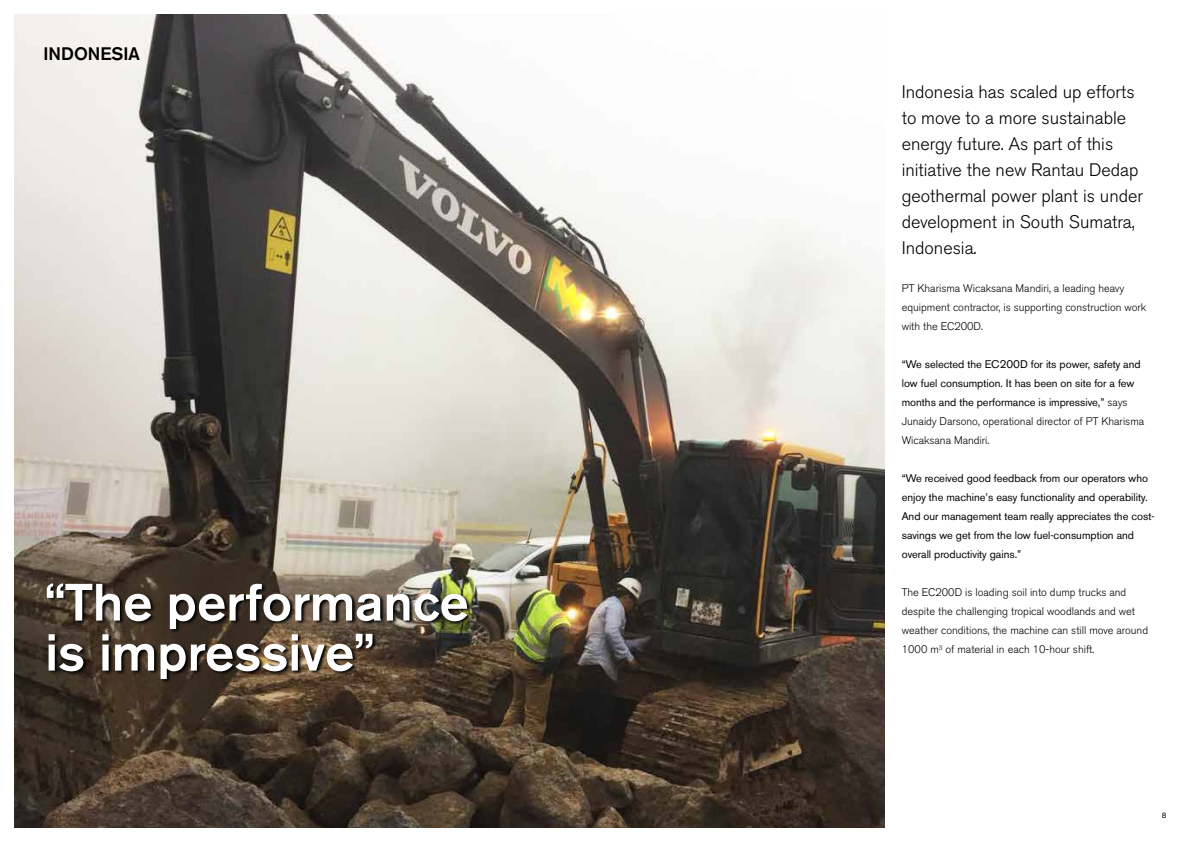
<style>
.page{position:relative;width:1191px;height:842px;background:#fff}
.page>*{position:absolute;margin:0;border:0;box-sizing:border-box;transform-origin:0 0}
.t1{font:500 52px/50px "Volvo Sans Pro";color:#fff}
.t2{font:300 18px/26px "Volvo Sans Pro";color:#000}
.t3{font:500 18px "Volvo Sans Pro";color:#000}
.t4{font:11px/19px "Volvo Sans Pro";color:#000}
.t5{font:300 11px/19px "Volvo Sans Pro";color:#000}
.t6{font:7.5px "Volvo Sans Pro";color:#000}
.s1{font-weight:300}
</style>
<div class="page">
<img style="left:14px;top:14px;width:870px;height:814px">
<svg style="left:46px;top:582px;width:426px;height:101px;background:#413629"></svg>
<h2 class="t3" style="left:43px;top:43px;width:98px">INDONESIA</h2>
<h1 class="t1" style="left:45px;top:577px;width:425px">“The performance is impressive”</h1>
<h2 class="t2" style="left:901px;top:79px;width:243px">Indonesia has scaled up efforts to move to a more sustainable energy future. As part of this initiative the new Rantau Dedap geothermal power plant is under development in South Sumatra,<br>Indonesia.</h2>
<p class="t5" style="left:901px;top:279px;width:246px">PT Kharisma Wicaksana Mandiri, a leading heavy equipment contractor, is supporting construction work with the EC200D.</p>
<p class="t4" style="left:901px;top:355px;width:244px">“We selected the EC200D for its power, safety and low fuel consumption. It has been on site for a few months and the performance is impressive,” <span class="s1">says Junaidy Darsono, operational director of PT Kharisma Wicaksana Mandiri.</span></p>
<p class="t4" style="left:901px;top:469px;width:254px">“We received good feedback from our operators who enjoy the machine’s easy functionality and operability.<br>And our management team really appreciates the cost&shy;savings we get from the low fuel-consumption and overall productivity gains.”</p>
<p class="t5" style="left:901px;top:583px;width:248px">The EC200D is loading soil into dump trucks and despite the challenging tropical woodlands and wet weather conditions, the machine can still move around 1000 m<sup>3</sup> of material in each 10-hour shift.</p>
<p class="t6" style="left:1162px;top:810px;width:6px">8</p>
</div>
